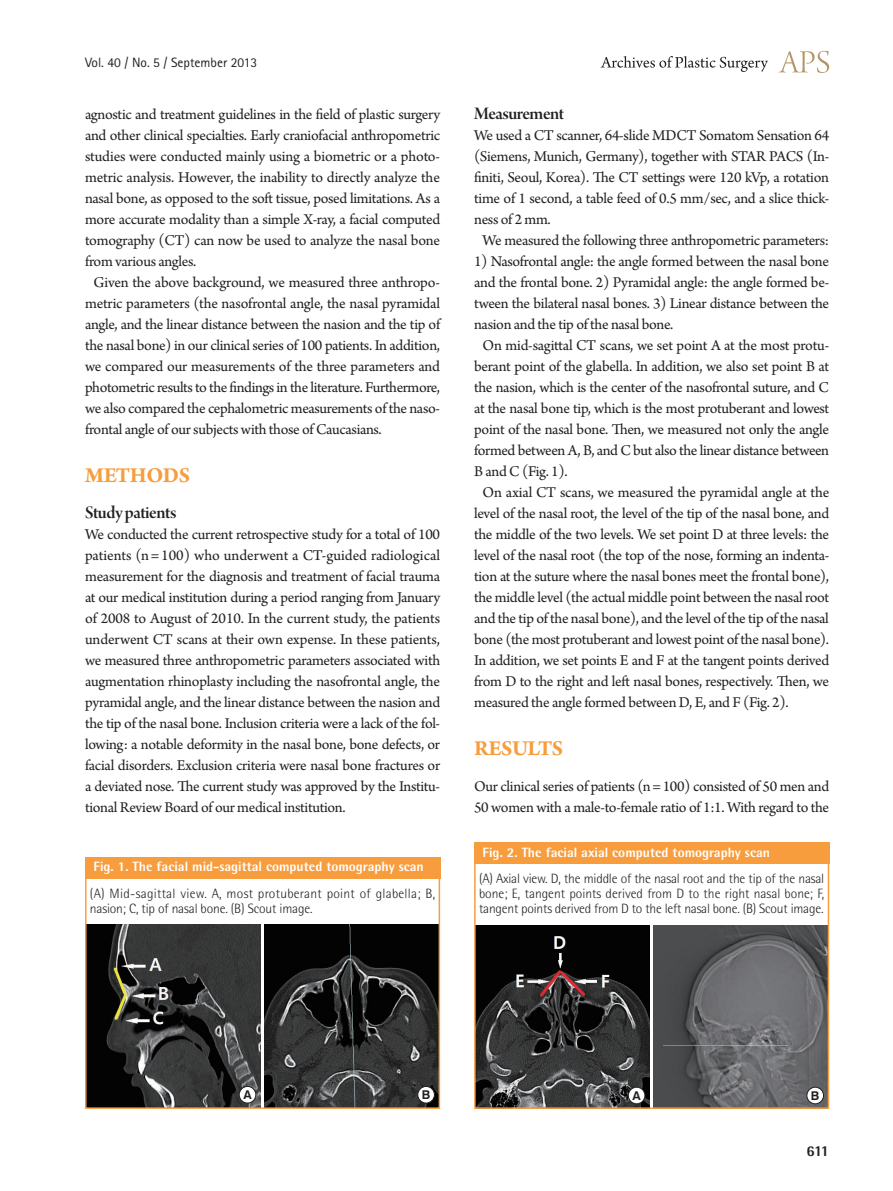
<style>
.page{position:relative;width:893px;height:1191px;background:#fff}
.page>*{position:absolute;margin:0;border:0;box-sizing:border-box;transform-origin:0 0}
.t1{font:700 22.5px "Arno Pro";letter-spacing:-.02em;color:#f89d3d}
.t2{font:18.75px "Arno Pro Smbd Display";letter-spacing:-.025em;color:#231f20}
.t3{font:15.75px/21px "Arno Pro";letter-spacing:-.02em;color:#231f20;text-align:justify}
.t4{font:800 15px "Rotis Semi Sans Std";color:#231f20}
.t5{font:300 13.5px/15px "Rotis Semi Sans Std";letter-spacing:-.01em;color:#231f20;text-align:justify}
.t6{font:300 13.5px/15px "Rotis Semi Sans Std";letter-spacing:.02em;color:#231f20}
.t7{font:800 13.5px "Rotis Semi Sans Std";color:#fff}
.t8{font:13.5px "Rotis Sans Serif Std";color:#231f20}
.t9{font:700 12.15px "Swiss 721 BT";color:#231f20}
</style>
<div class="page">
<svg style="left:779px;top:51px;width:50px;height:22px"></svg>
<svg style="left:601px;top:56px;width:167px;height:16px"></svg>
<img style="left:265px;top:924px;width:172px;height:181px">
<img style="left:88px;top:924px;width:172px;height:181px">
<div style="left:239px;top:1086px;width:17px;height:17px;background:#fff;border-radius:50%"></div>
<div style="left:239px;top:1086px;width:17px;height:17px;border:1px solid #231f20;border-radius:50%"></div>
<div style="left:418px;top:1086px;width:16px;height:17px;background:#fff;border-radius:50%"></div>
<div style="left:418px;top:1086px;width:17px;height:17px;border:1px solid #231f20;border-radius:50%"></div>
<img style="left:477px;top:925px;width:172px;height:180px">
<img style="left:654px;top:925px;width:172px;height:180px">
<div style="left:628px;top:1087px;width:17px;height:16px;background:#fff;border-radius:50%"></div>
<div style="left:628px;top:1087px;width:17px;height:17px;border:1px solid #231f20;border-radius:50%"></div>
<div style="left:807px;top:1087px;width:16px;height:16px;background:#fff;border-radius:50%"></div>
<div style="left:807px;top:1087px;width:17px;height:17px;border:1px solid #231f20;border-radius:50%"></div>
<div style="left:85px;top:857px;width:355px;height:21px;background:#f89d3d"></div>
<div style="left:85px;top:857px;width:355px;height:251px;border:2px solid #f89d3d"></div>
<div style="left:474px;top:843px;width:355px;height:265px;border:2px solid #f89d3d"></div>
<div style="left:474px;top:843px;width:355px;height:21px;background:#f89d3d"></div>
<p class="t8" style="left:85px;top:54px;width:174px">Vol. 40 / No. 5 / September 2013</p>
<p class="t3" style="left:85px;top:105px;width:357px">agnostic and treatment guidelines in the field of plastic surgery</p>
<p class="t3" style="left:85px;top:126px;width:357px">and other clinical specialties. Early craniofacial anthropometric</p>
<p class="t3" style="left:85px;top:147px;width:357px">studies were conducted mainly using a biometric or a photo-</p>
<p class="t3" style="left:85px;top:168px;width:356px">metric analysis. However, the inability to directly analyze the</p>
<p class="t3" style="left:85px;top:189px;width:356px">nasal bone, as opposed to the soft tissue, posed limitations. As a</p>
<p class="t3" style="left:85px;top:210px;width:357px">more accurate modality than a simple X-ray, a facial computed</p>
<p class="t3" style="left:85px;top:231px;width:357px">tomography (CT) can now be used to analyze the nasal bone</p>
<p class="t3" style="left:85px;top:252px;width:113px">from various angles.</p>
<p class="t3" style="left:94px;top:273px;width:348px">Given the above background, we measured three anthropo-</p>
<p class="t3" style="left:85px;top:294px;width:357px">metric parameters (the nasofrontal angle, the nasal pyramidal</p>
<p class="t3" style="left:85px;top:315px;width:357px">angle, and the linear distance between the nasion and the tip of</p>
<p class="t3" style="left:85px;top:336px;width:357px">the nasal bone) in our clinical series of 100 patients. In addition,</p>
<p class="t3" style="left:85px;top:357px;width:357px">we compared our measurements of the three parameters and</p>
<p class="t3" style="left:85px;top:378px;width:357px">photometric results to the findings in the literature. Furthermore,</p>
<p class="t3" style="left:85px;top:399px;width:357px">we also compared the cephalometric measurements of the naso-</p>
<p class="t3" style="left:85px;top:420px;width:298px">frontal angle of our subjects with those of Caucasians.</p>
<h1 class="t1" style="left:85px;top:462px;width:107px">METHODS</h1>
<p class="t2" style="left:85px;top:502px;width:93px">Study patients</p>
<p class="t3" style="left:85px;top:525px;width:357px">We conducted the current retrospective study for a total of 100 patients (n =100) who underwent a CT-guided radiological measurement for the diagnosis and treatment of facial trauma at our medical institution during a period ranging from January of 2008 to August of 2010. In the current study, the patients underwent CT scans at their own expense. In these patients, we measured three anthropometric parameters associated with augmentation rhinoplasty including the nasofrontal angle, the pyramidal angle, and the linear distance between the nasion and the tip of the nasal bone. Inclusion criteria were a lack of the fol&shy;lowing: a notable deformity in the nasal bone, bone defects, or facial disorders. Exclusion criteria were nasal bone fractures or a deviated nose. The current study was approved by the Institu&shy;tional Review Board of our medical institution.</p>
<p class="t7" style="left:94px;top:858px;width:332px">Fig. 1. The facial mid-sagittal computed tomography scan</p>
<p class="t6" style="left:90px;top:885px;width:347px">(A) Mid-sagittal view. A, most protuberant point of glabella; B, nasion; C, tip of nasal bone. (B) Scout image.</p>
<p class="t2" style="left:474px;top:103px;width:91px">Measurement</p>
<p class="t3" style="left:474px;top:126px;width:357px">We used a CT scanner, 64-slide MDCT Somatom Sensation 64</p>
<p class="t3" style="left:474px;top:147px;width:357px">(Siemens, Munich, Germany), together with STAR PACS (In-</p>
<p class="t3" style="left:474px;top:168px;width:357px">finiti, Seoul, Korea). The CT settings were 120 kVp, a rotation</p>
<p class="t3" style="left:474px;top:189px;width:357px">time of 1 second, a table feed of 0.5 mm/sec, and a slice thick-</p>
<p class="t3" style="left:474px;top:210px;width:78px">ness of 2 mm.</p>
<p class="t3" style="left:483px;top:231px;width:348px">We measured the following three anthropometric parameters:</p>
<p class="t3" style="left:474px;top:252px;width:356px">1) Nasofrontal angle: the angle formed between the nasal bone</p>
<p class="t3" style="left:474px;top:273px;width:357px">and the frontal bone. 2) Pyramidal angle: the angle formed be-</p>
<p class="t3" style="left:474px;top:294px;width:357px">tween the bilateral nasal bones. 3) Linear distance between the</p>
<p class="t3" style="left:474px;top:315px;width:201px">nasion and the tip of the nasal bone.</p>
<p class="t3" style="left:483px;top:336px;width:348px">On mid-sagittal CT scans, we set point A at the most protu-</p>
<p class="t3" style="left:474px;top:357px;width:357px">berant point of the glabella. In addition, we also set point B at</p>
<p class="t3" style="left:474px;top:378px;width:357px">the nasion, which is the center of the nasofrontal suture, and C</p>
<p class="t3" style="left:474px;top:399px;width:357px">at the nasal bone tip, which is the most protuberant and lowest</p>
<p class="t3" style="left:474px;top:420px;width:356px">point of the nasal bone. Then, we measured not only the angle</p>
<p class="t3" style="left:474px;top:441px;width:357px">formed between A, B, and C but also the linear distance between</p>
<p class="t3" style="left:474px;top:462px;width:95px">B and C (Fig. 1).</p>
<p class="t3" style="left:483px;top:483px;width:348px">On axial CT scans, we measured the pyramidal angle at the</p>
<p class="t3" style="left:474px;top:504px;width:357px">level of the nasal root, the level of the tip of the nasal bone, and</p>
<p class="t3" style="left:474px;top:525px;width:356px">the middle of the two levels. We set point D at three levels: the</p>
<p class="t3" style="left:474px;top:546px;width:357px">level of the nasal root (the top of the nose, forming an indenta-</p>
<p class="t3" style="left:474px;top:567px;width:357px">tion at the suture where the nasal bones meet the frontal bone),</p>
<p class="t3" style="left:474px;top:587px;width:357px">the middle level (the actual middle point between the nasal root</p>
<p class="t3" style="left:474px;top:608px;width:356px">and the tip of the nasal bone), and the level of the tip of the nasal</p>
<p class="t3" style="left:474px;top:629px;width:357px">bone (the most protuberant and lowest point of the nasal bone).</p>
<p class="t3" style="left:474px;top:650px;width:357px">In addition, we set points E and F at the tangent points derived</p>
<p class="t3" style="left:474px;top:671px;width:357px">from D to the right and left nasal bones, respectively. Then, we</p>
<p class="t3" style="left:474px;top:692px;width:316px">measured the angle formed between D, E, and F (Fig. 2).</p>
<h1 class="t1" style="left:474px;top:735px;width:91px">RESULTS</h1>
<p class="t3" style="left:474px;top:777px;width:357px">Our clinical series of patients (n = 100) consisted of 50 men and<br>50 women with a male-to-female ratio of 1:1. With regard to the</p>
<p class="t7" style="left:483px;top:844px;width:289px">Fig. 2. The facial axial computed tomography scan</p>
<p class="t5" style="left:479px;top:871px;width:347px">(A) Axial view. D, the middle of the nasal root and the tip of the nasal bone; E, tangent points derived from D to the right nasal bone; F, tangent points derived from D to the left nasal bone. (B) Scout image.</p>
<p class="t9" style="left:243px;top:1087px;width:10px">A</p>
<p class="t9" style="left:422px;top:1087px;width:10px">B</p>
<p class="t9" style="left:632px;top:1088px;width:10px">A</p>
<p class="t9" style="left:811px;top:1088px;width:10px">B</p>
<p class="t4" style="left:806px;top:1141px;width:24px">611</p>
</div>
